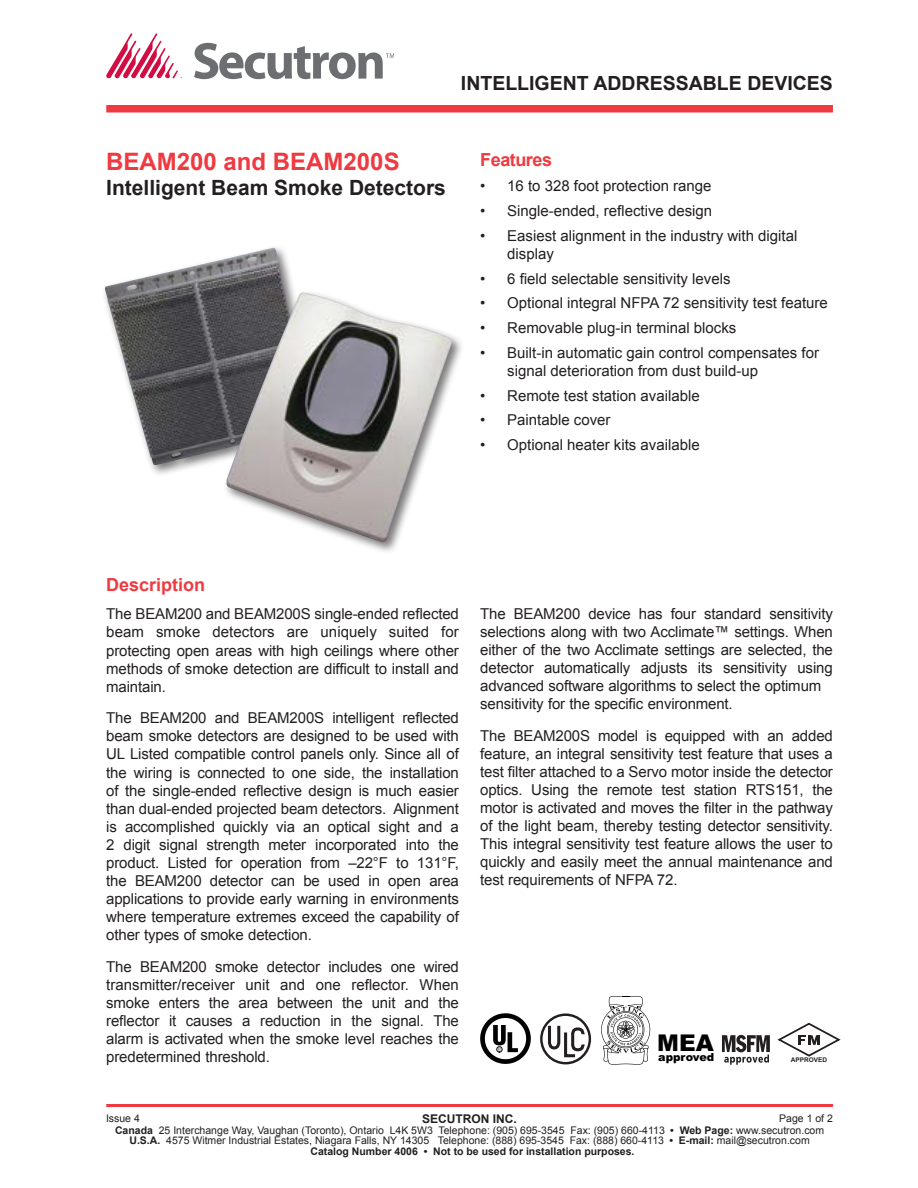
<style>
.page{position:relative;width:918px;height:1188px;background:#fff}
.page>*{position:absolute;margin:0;border:0;box-sizing:border-box;transform-origin:0 0}
.t1{font:700 24px "Arial";color:#ee3a41}
.t2{font:900 23.1px "Arial";color:#000}
.t3{font:700 21px "Arial";color:#231f20}
.t4{font:700 19.5px "Arial";color:#231f20}
.heading_1{font:700 18px "Arial";color:#ee3a41}
.heading_1-2{font:700 18px "Arial";letter-spacing:-.025em;color:#ee3a41}
.Body__10_12_Sabon{font:15px/18px "Arial";color:#231f20;text-align:justify}
.t5{font:700 12px "Arial";color:#231f20}
.t6{font:900 11.1px "Arial";color:#000}
.t7{font:10.5px "Arial";color:#231f20}
.t8{font:700 10.5px "Arial";color:#231f20}
.t9{font:700 6.45px "Arial";color:#231f20}
.s1{font-weight:700}
</style>
<div class="page">
<div style="left:106px;top:105px;width:727px;height:7px;background:#ee3a41"></div>
<hr style="left:106px;top:1104px;width:727px;height:3px;background:#ee3a41">
<svg style="left:194px;top:43px;width:200px;height:36px"></svg>
<svg style="left:106px;top:33px;width:76px;height:46px"></svg>
<svg style="left:480px;top:1013px;width:51px;height:51px"></svg>
<div style="left:540px;top:1013px;width:51px;height:51px;border:2px solid #231f20;border-radius:50%"></div>
<svg style="left:546px;top:1023px;width:41px;height:36px"></svg>
<svg style="left:601px;top:996px;width:49px;height:69px"></svg>
<svg style="left:777px;top:1023px;width:64px;height:34px"></svg>
<img style="left:105px;top:248px;width:206px;height:218px">
<img style="left:227px;top:293px;width:225px;height:250px">
<svg style="left:722px;top:1035px;width:48px;height:30px"></svg>
<p class="t4" style="left:461px;top:70px;width:373px">INTELLIGENT ADDRESSABLE DEVICES</p>
<p class="t1" style="left:106px;top:146px;width:295px">BEAM200 and BEAM200S</p>
<p class="t3" style="left:106px;top:174px;width:341px">Intelligent Beam Smoke Detectors</p>
<p class="heading_1-2" style="left:480px;top:147px;width:73px">Features</p>
<p class="Body__10_12_Sabon" style="left:480px;top:177px;width:233px">• 16 to 328 foot protection range</p>
<p class="Body__10_12_Sabon" style="left:480px;top:202px;width:234px">• Single-ended, reflective design</p>
<p class="Body__10_12_Sabon" style="left:507px;top:227px;width:292px;text-indent:-27px">• Easiest alignment in the industry with digital display</p>
<p class="Body__10_12_Sabon" style="left:480px;top:269px;width:252px">• 6 field selectable sensitivity levels</p>
<p class="Body__10_12_Sabon" style="left:480px;top:294px;width:349px">• Optional integral NFPA 72 sensitivity test feature</p>
<p class="Body__10_12_Sabon" style="left:480px;top:319px;width:258px">• Removable plug-in terminal blocks</p>
<p class="Body__10_12_Sabon" style="left:507px;top:344px;width:313px;text-indent:-27px">• Built-in automatic gain control compensates for signal deterioration from dust build-up</p>
<p class="Body__10_12_Sabon" style="left:480px;top:386px;width:221px">• Remote test station available</p>
<p class="Body__10_12_Sabon" style="left:480px;top:411px;width:132px">• Paintable cover</p>
<p class="Body__10_12_Sabon" style="left:480px;top:436px;width:221px">• Optional heater kits available</p>
<p class="heading_1" style="left:106px;top:572px;width:101px">Description</p>
<p class="Body__10_12_Sabon" style="left:106px;top:605px;width:354px">The BEAM200 and BEAM200S single-ended reflected beam smoke detectors are uniquely suited for protecting open areas with high ceilings where other methods of smoke detection are difficult to install and maintain.</p>
<p class="Body__10_12_Sabon" style="left:106px;top:709px;width:354px">The BEAM200 and BEAM200S intelligent reflected beam smoke detectors are designed to be used with UL Listed compatible control panels only. Since all of the wiring is connected to one side, the installation of the single-ended reflective design is much easier than dual-ended projected beam detectors. Alignment is accomplished quickly via an optical sight and a 2 digit signal strength meter incorporated into the product. Listed for operation from –22°F to 131°F, the BEAM200 detector can be used in open area applications to provide early warning in environments where temperature extremes exceed the capability of other types of smoke detection.</p>
<p class="Body__10_12_Sabon" style="left:106px;top:958px;width:354px">The BEAM200 smoke detector includes one wired transmitter/receiver unit and one reflector. When smoke enters the area between the unit and the reflector it causes a reduction in the signal. The alarm is activated when the smoke level reaches the predetermined threshold.</p>
<p class="Body__10_12_Sabon" style="left:480px;top:605px;width:354px">The BEAM200 device has four standard sensitivity selections along with two Acclimate™ settings. When either of the two Acclimate settings are selected, the detector automatically adjusts its sensitivity using advanced software algorithms to select the optimum</p>
<p class="Body__10_12_Sabon" style="left:480px;top:695px;width:254px">sensitivity for the specific environment.</p>
<p class="Body__10_12_Sabon" style="left:480px;top:727px;width:354px">The BEAM200S model is equipped with an added feature, an integral sensitivity test feature that uses a test filter attached to a Servo motor inside the detector optics. Using the remote test station RTS151, the motor is activated and moves the filter in the pathway of the light beam, thereby testing detector sensitivity.<br>This integral sensitivity test feature allows the user to quickly and easily meet the annual maintenance and test requirements of NFPA 72.</p>
<p class="t2" style="left:657px;top:1028px;width:58px">MEA</p>
<p class="t6" style="left:658px;top:1050px;width:58px">approved</p>
<p class="t9" style="left:791px;top:1056px;width:38px">APPROVED</p>
<p class="t7" style="left:106px;top:1112px;width:35px">Issue 4</p>
<p class="t7" style="left:779px;top:1112px;width:55px">Page 1 of 2</p>
<p class="t5" style="left:422px;top:1111px;width:96px">SECUTRON INC.</p>
<p class="t7" style="left:115px;top:1123px;width:711px"><span class="s1">Canada</span> 25 Interchange Way, Vaughan (Toronto), Ontario L4K 5W3 Telephone: (905) 695-3545 Fax: (905) 660-4113 <span class="s1">• Web Page:</span> www.secutron.com</p>
<p class="t7" style="left:129px;top:1134px;width:682px"><span class="s1">U.S.A.</span> 4575 Witmer Industrial Estates, Niagara Falls, NY 14305 Telephone: (888) 695-3545 Fax: (888) 660-4113 <span class="s1">• E-mail:</span> mail@secutron.com</p>
<p class="t8" style="left:311px;top:1144px;width:325px">Catalog Number 4006 • Not to be used for installation purposes.</p>
</div>
